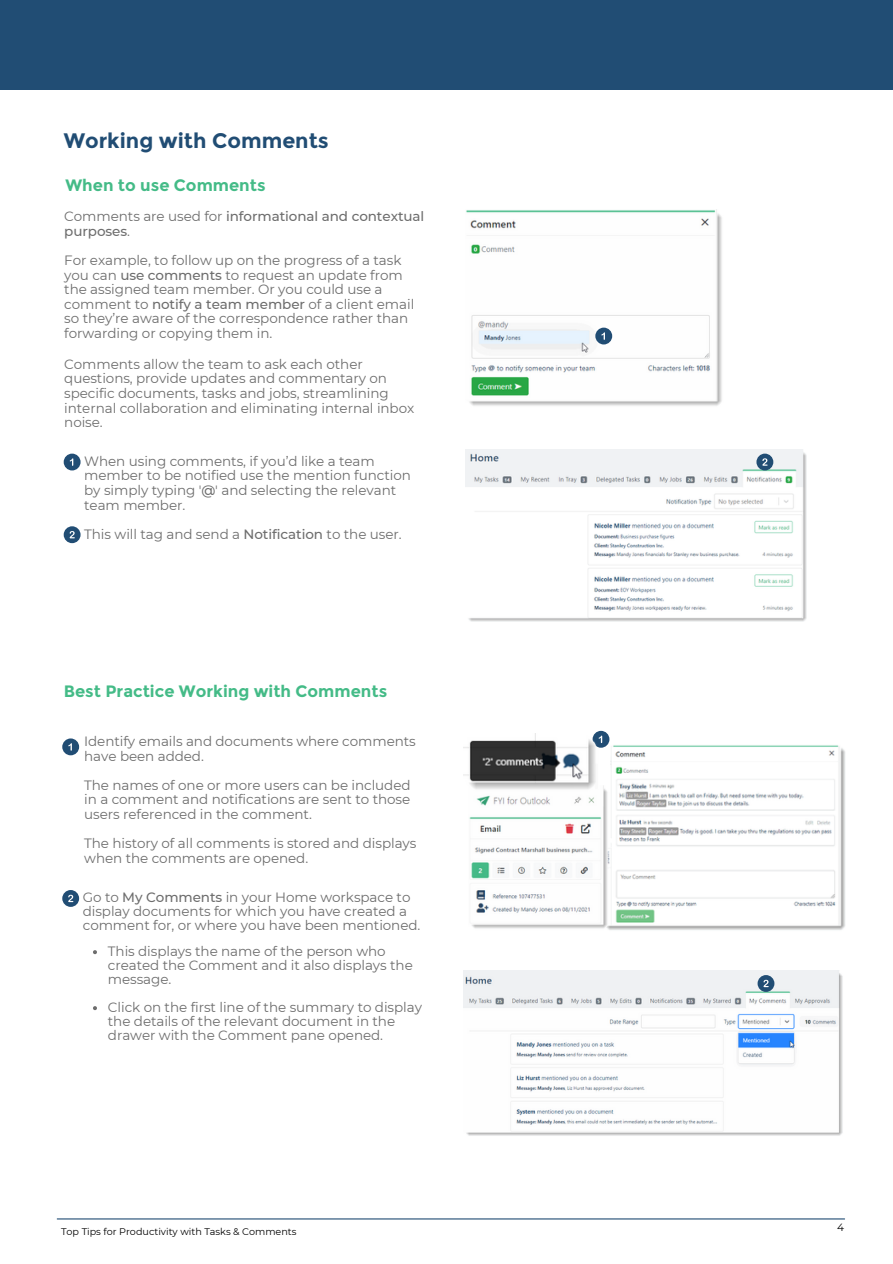
<style>
.page{position:relative;width:893px;height:1264px;background:#fff}
.page>*{position:absolute;margin:0;border:0;box-sizing:border-box;transform-origin:0 0}
.t1{font:700 21px "Montserrat";color:#214d74}
.t2{font:700 16.5px "Montserrat";color:#44bb87}
.t3{font:13.5px/14.5px "Montserrat";letter-spacing:-.005em;color:#6d6d6d}
.t4{font:500 13.5px/14.5px "Montserrat";letter-spacing:-.005em;color:#6d6d6d}
.t5{font:10.5px "Montserrat";color:#000}
.t6{font:9.6px "Montserrat";color:#000}
.s1{font-weight:400}
.s2{font-weight:500}
</style>
<div class="page">
<hr style="left:57px;top:1218px;width:787px;height:1px;background:#214d74">
<div style="left:0;top:0;width:892px;height:89px;background:#214d74"></div>
<img style="left:464px;top:970px;width:379px;height:166px">
<img style="left:602px;top:744px;width:243px;height:186px">
<img style="left:469px;top:785px;width:141px;height:145px">
<svg style="left:592px;top:730px;width:17px;height:17px"></svg>
<div style="left:62px;top:738px;width:17px;height:17px;background:#214d74;border-radius:50%"></div>
<svg style="left:68px;top:743px;width:4px;height:7px"></svg>
<div style="left:62px;top:890px;width:17px;height:16px;background:#214d74;border-radius:50%"></div>
<svg style="left:68px;top:894px;width:5px;height:8px"></svg>
<img style="left:464px;top:733px;width:137px;height:62px">
<div style="left:757px;top:975px;width:17px;height:16px;background:#214d74;border-radius:50%"></div>
<svg style="left:763px;top:979px;width:5px;height:8px"></svg>
<svg style="left:93px;top:950px;width:4px;height:4px"></svg>
<svg style="left:93px;top:1006px;width:4px;height:4px"></svg>
<img style="left:465px;top:449px;width:342px;height:173px">
<div style="left:64px;top:453px;width:17px;height:17px;background:#214d74;border-radius:50%"></div>
<svg style="left:70px;top:458px;width:3px;height:8px"></svg>
<div style="left:64px;top:526px;width:17px;height:17px;background:#214d74;border-radius:50%"></div>
<svg style="left:70px;top:531px;width:5px;height:7px"></svg>
<img style="left:466px;top:209px;width:256px;height:197px">
<div style="left:595px;top:327px;width:17px;height:17px;background:#214d74;border-radius:50%"></div>
<svg style="left:601px;top:332px;width:4px;height:8px"></svg>
<div style="left:756px;top:453px;width:17px;height:17px;background:#214d74;border-radius:50%"></div>
<svg style="left:762px;top:458px;width:5px;height:7px"></svg>
<p class="t1" style="left:64px;top:128px;width:267px">Working with Comments</p>
<p class="t2" style="left:65px;top:175px;width:201px">When to use Comments</p>
<p class="t4" style="left:64px;top:209px;width:361px"><span class="s1">Comments are used for</span> informational and contextual purposes<span class="s1">.</span></p>
<p class="t3" style="left:64px;top:253px;width:351px">For example, to follow up on the progress of a task you can <span class="s2">use comments</span> to request an update from the assigned team member. Or you could use a comment to <span class="s2">notify a team member</span> of a client email so they’re aware of the correspondence rather than forwarding or copying them in.</p>
<p class="t3" style="left:64px;top:356px;width:351px">Comments allow the team to ask each other questions, provide updates and commentary on specific documents, tasks and jobs, streamlining internal collaboration and eliminating internal inbox noise.</p>
<p class="t3" style="left:84px;top:453px;width:328px">When using comments, if you’d like a team member to be notified use the mention function by simply typing '<span class="s2">@</span>' and selecting the relevant team member.</p>
<p class="t3" style="left:84px;top:527px;width:319px">This will tag and send a <span class="s2">Notification</span> to the user.</p>
<p class="t2" style="left:64px;top:680px;width:325px">Best Practice Working with Comments</p>
<p class="t3" style="left:84px;top:733px;width:333px">Identify emails and documents where comments have been added.</p>
<p class="t3" style="left:84px;top:777px;width:328px;text-align:justify">The names of one or more users can be included in a comment and notifications are sent to those users referenced in the comment.</p>
<p class="t3" style="left:84px;top:836px;width:333px">The history of all comments is stored and displays when the comments are opened.</p>
<p class="t3" style="left:83px;top:889px;width:339px;line-height:14px">Go to <span class="s2">My Comments</span> in your Home workspace to display documents for which you have created a comment for, or where you have been mentioned.</p>
<p class="t3" style="left:108px;top:944px;width:306px;line-height:14px">This displays the name of the person who created the Comment and it also displays the message.</p>
<p class="t3" style="left:108px;top:1000px;width:315px;line-height:14px">Click on the first line of the summary to display the details of the relevant document in the drawer with the Comment pane opened.</p>
<p class="t6" style="left:61px;top:1225px;width:237px">Top Tips for Productivity with Tasks &amp; Comments</p>
<p class="t5" style="left:837px;top:1221px;width:8px">4</p>
</div>
